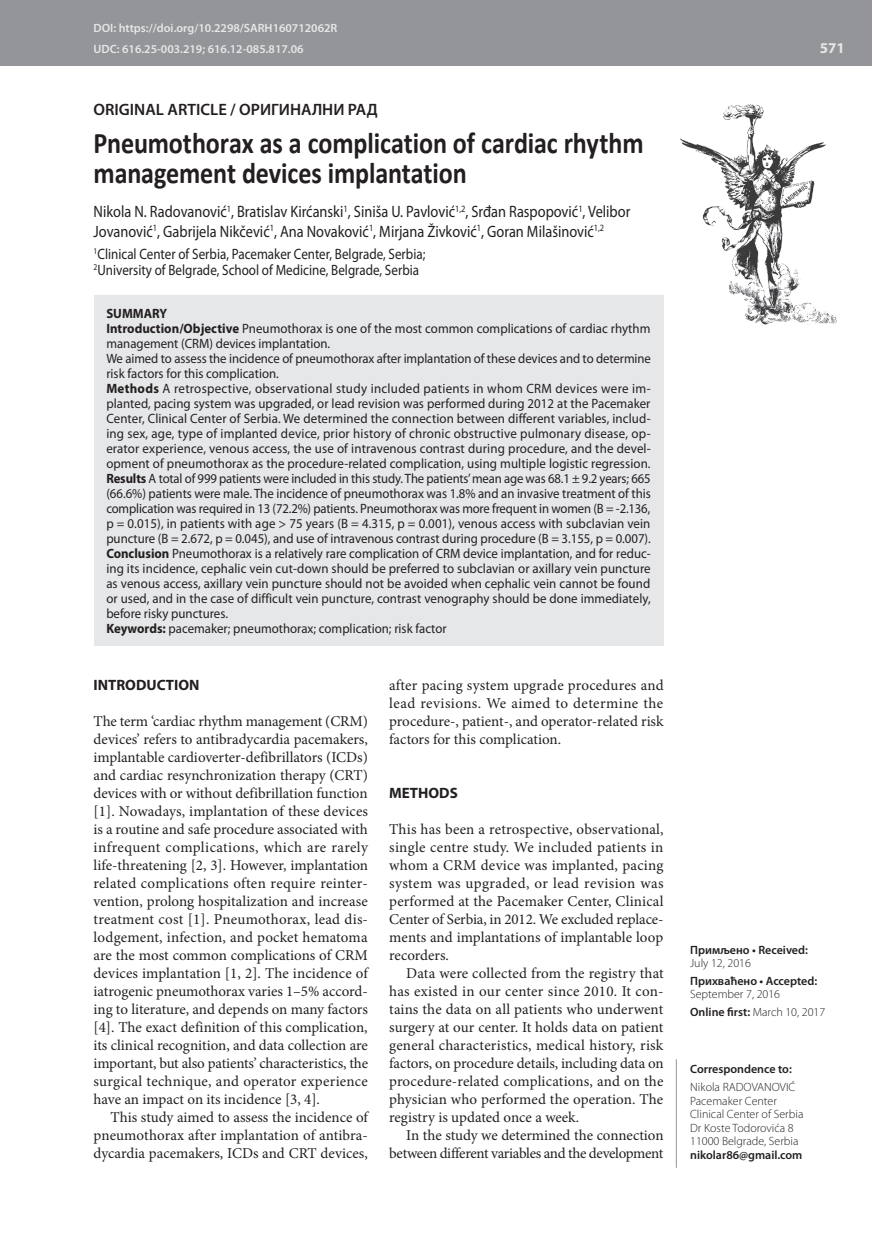
<style>
.page{position:relative;width:872px;height:1234px;background:#fff}
.page>*{position:absolute;margin:0;border:0;box-sizing:border-box;transform-origin:0 0}
.t1{font:700 30px/30px "Calibri";letter-spacing:-.005em;color:#231f20;scale:.87 1}
.t2{font:16.5px/19.5px "Myriad Pro";color:#231f20;scale:.87 1}
.t3{font:600 16.5px "Myriad Pro";color:#231f20}
.t4{font:15px/18px "Minion Pro";letter-spacing:-.005em;color:#231f20;text-align:justify}
.t5{font:15px/15.8px "Myriad Pro";color:#231f20;scale:.87 1}
.t6{font:700 15px "Myriad Pro";color:#231f20}
.t7{font:700 15px "Myriad Pro";color:#e6e7e9}
.t8{font:13.5px/15px "Myriad Pro";letter-spacing:.005em;color:#231f20;scale:.95 1}
.t9{font:300 12px/13.5px "Myriad Pro";color:#231f20}
.t10{font:600 12px/21.3px "Myriad Pro";color:#e6e7e9}
.t11{font:600 12px "Myriad Pro";color:#231f20}
.s1{font-weight:700}
.s2{font-weight:600}
</style>
<div class="page">
<div style="left:0;top:0;width:872px;height:66px;background:#939598"></div>
<img style="left:680px;top:104px;width:157px;height:221px">
<hr style="left:676px;top:1059px;width:1px;height:108px;background:#939598">
<div style="left:94px;top:294px;width:569px;height:351px;background:#e6e7e9"></div>
<p class="t10" style="left:94px;top:17px;width:245px">DOI: https://doi.org/10.2298/SARH160712062R<br>UDC: 616.25-003.219; 616.12-085.817.06</p>
<p class="t3" style="left:94px;top:98px;width:286px">ORIGINAL ARTICLE / ОРИГИНАЛНИ РАД</p>
<h1 class="t1" style="left:94px;top:128px;width:634px">Pneumothorax as a complication of cardiac rhythm management devices implantation</h1>
<p class="t2" style="left:94px;top:202px;width:618px">Nikola N. Radovanović<sup>1</sup>, Bratislav Kirćanski<sup>1</sup>, Siniša U. Pavlović<sup>1,2</sup>, Srđan Raspopović<sup>1</sup>, Velibor<br>Jovanović<sup>1</sup>, Gabrijela Nikčević<sup>1</sup>, Ana Novaković<sup>1</sup>, Mirjana Živković<sup>1</sup>, Goran Milašinović<sup>1,2</sup></p>
<p class="t5" style="left:94px;top:246px;width:383px"><sup>1</sup>Clinical Center of Serbia, Pacemaker Center, Belgrade, Serbia;<br><sup>2</sup>University of Belgrade, School of Medicine, Belgrade, Serbia</p>
<p class="t8" style="left:106px;top:305px;width:575px"><span class="s1">SUMMARY<br>Introduction/Objective</span> Pneumothorax is one of the most common complications of cardiac rhythm management (CRM) devices implantation.<br>We aimed to assess the incidence of pneumothorax after implantation of these devices and to determine risk factors for this complication.<br><span class="s1">Methods</span> A retrospective, observational study included patients in whom CRM devices were im&shy;planted, pacing system was upgraded, or lead revision was performed during 2012 at the Pacemaker Center, Clinical Center of Serbia. We determined the connection between different variables, includ&shy;ing sex, age, type of implanted device, prior history of chronic obstructive pulmonary disease, op&shy;erator experience, venous access, the use of intravenous contrast during procedure, and the devel&shy;opment of pneumothorax as the procedure-related complication, using multiple logistic regression.<br><span class="s1">Results</span> A total of 999 patients were included in this study. The patients’ mean age was 68.1 ± 9.2 years; 665 (66.6%) patients were male. The incidence of pneumothorax was 1.8% and an invasive treatment of this complication was required in 13 (72.2%) patients. Pneumothorax was more frequent in women (B = -2.136, p = 0.015), in patients with age &gt; 75 years (B = 4.315, p = 0.001), venous access with subclavian vein puncture (B = 2.672, p = 0.045), and use of intravenous contrast during procedure (B = 3.155, p = 0.007).<br><span class="s1">Conclusion</span> Pneumothorax is a relatively rare complication of CRM device implantation, and for reduc&shy;ing its incidence, cephalic vein cut-down should be preferred to subclavian or axillary vein puncture as venous access, axillary vein puncture should not be avoided when cephalic vein cannot be found or used, and in the case of difficult vein puncture, contrast venography should be done immediately, before risky punctures.<br><span class="s1">Keywords:</span> pacemaker; pneumothorax; complication; risk factor</p>
<p class="t6" style="left:94px;top:675px;width:107px">INTRODUCTION</p>
<p class="t4" style="left:94px;top:712px;width:276px">The term ‘cardiac rhythm management (CRM) devices’ refers to antibradycardia pacemakers, implantable cardioverter-defibrillators (ICDs) and cardiac resynchronization therapy (CRT) devices with or without defibrillation function [1]. Nowadays, implantation of these devices is a routine and safe procedure associated with infrequent complications, which are rarely life-threatening [2, 3]. However, implantation related complications often require reinter&shy;vention, prolong hospitalization and increase treatment cost [1]. Pneumothorax, lead dis&shy;lodgement, infection, and pocket hematoma are the most common complications of CRM devices implantation [1, 2]. The incidence of iatrogenic pneumothorax varies 1–5% accord&shy;ing to literature, and depends on many factors [4]. The exact definition of this complication, its clinical recognition, and data collection are important, but also patients’ characteristics, the surgical technique, and operator experience have an impact on its incidence [3, 4].</p>
<p class="t4" style="left:94px;top:1108px;width:276px;text-indent:17px">This study aimed to assess the incidence of pneumothorax after implantation of antibra&shy;dycardia pacemakers, ICDs and CRT devices,</p>
<p class="t4" style="left:389px;top:676px;width:276px">after pacing system upgrade procedures and lead revisions. We aimed to determine the procedure-, patient-, and operator-related risk factors for this complication.</p>
<p class="t6" style="left:389px;top:783px;width:70px">METHODS</p>
<p class="t4" style="left:389px;top:820px;width:276px">This has been a retrospective, observational, single centre study. We included patients in whom a CRM device was implanted, pacing system was upgraded, or lead revision was performed at the Pacemaker Center, Clinical Center of Serbia, in 2012. We excluded replace&shy;ments and implantations of implantable loop recorders.</p>
<p class="t4" style="left:389px;top:964px;width:276px;text-indent:17px">Data were collected from the registry that has existed in our center since 2010. It con&shy;tains the data on all patients who underwent surgery at our center. It holds data on patient general characteristics, medical history, risk factors, on procedure details, including data on procedure-related complications, and on the physician who performed the operation. The registry is updated once a week.</p>
<p class="t4" style="left:389px;top:1126px;width:276px;text-align:right">In the study we determined the connection between different variables and the development</p>
<p class="t7" style="left:820px;top:38px;width:26px">571</p>
<p class="t11" style="left:690px;top:941px;width:119px">Примљено • Received:</p>
<p class="t9" style="left:690px;top:956px;width:62px">July 12, 2016</p>
<p class="t11" style="left:690px;top:972px;width:129px">Прихваћено • Accepted:</p>
<p class="t9" style="left:690px;top:985px;width:137px;line-height:17.7px">September 7, 2016<br><span class="s2">Online first:</span> March 10, 2017</p>
<p class="t11" style="left:690px;top:1061px;width:103px">Correspondence to:</p>
<p class="t9" style="left:690px;top:1080px;width:115px">Nikola RADOVANOVIĆ<br>Pacemaker Center<br>Clinical Center of Serbia<br>Dr Koste Todorovića 8<br>11000 Belgrade, Serbia</p>
<p class="t11" style="left:690px;top:1146px;width:114px">nikolar86@gmail.com</p>
</div>
